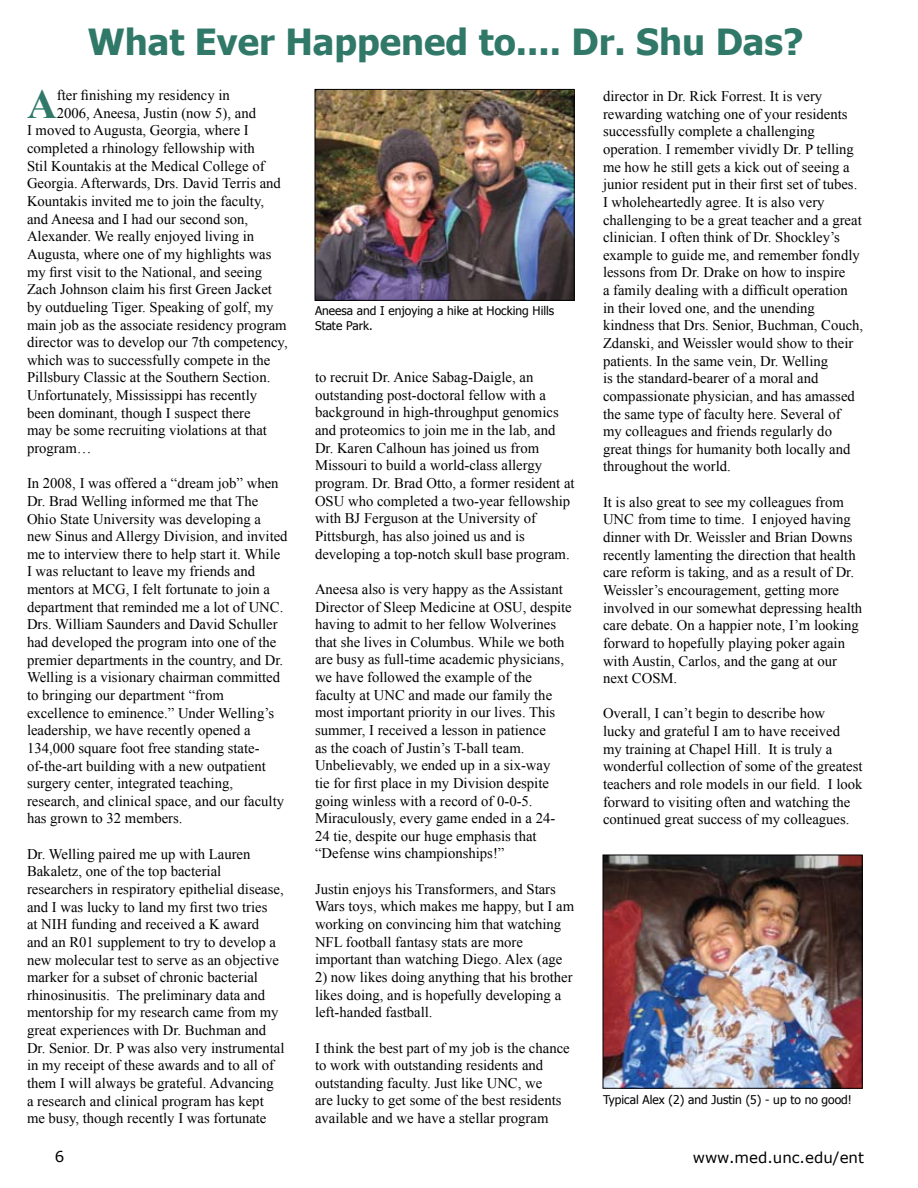
<style>
.page{position:relative;width:918px;height:1188px;background:#fff}
.page>*{position:absolute;margin:0;border:0;box-sizing:border-box;transform-origin:0 0}
.t1{font:700 41.4px "Times New Roman";color:#307868}
.t2{font:700 36px "Tahoma";color:#307868}
.t3{font:15px "Verdana";color:#000}
.t4{font:14.7px/17.7px "Times New Roman";color:#000}
.t5{font:12px/14.4px "Tahoma";color:#000}
</style>
<div class="page">
<img style="left:317px;top:91px;width:255px;height:208px">
<div style="left:315px;top:89px;width:259px;height:212px;border:1px solid #000"></div>
<img style="left:605px;top:857px;width:255px;height:229px">
<div style="left:603px;top:855px;width:259px;height:233px;border:1px solid #000"></div>
<h2 class="t2" style="left:88px;top:16px;width:717px">What Ever Happened to.... Dr. Shu Das?</h2>
<h1 class="t1" style="left:27px;top:75px;width:31px">A</h1>
<p class="t4" style="left:57px;top:86px;width:175px">fter finishing my residency in</p>
<p class="t4" style="left:57px;top:104px;width:201px">2006, Aneesa, Justin (now 5), and</p>
<p class="t4" style="left:27px;top:121px;width:223px">I moved to Augusta, Georgia, where I</p>
<p class="t4" style="left:27px;top:139px;width:229px">completed a rhinology fellowship with</p>
<p class="t4" style="left:27px;top:157px;width:239px">Stil Kountakis at the Medical College of</p>
<p class="t4" style="left:27px;top:174px;width:255px">Georgia. Afterwards, Drs. David Terris and</p>
<p class="t4" style="left:27px;top:192px;width:239px">Kountakis invited me to join the faculty,</p>
<p class="t4" style="left:27px;top:210px;width:223px">and Aneesa and I had our second son,</p>
<p class="t4" style="left:27px;top:227px;width:229px">Alexander. We really enjoyed living in</p>
<p class="t4" style="left:27px;top:245px;width:246px">Augusta, where one of my highlights was</p>
<p class="t4" style="left:27px;top:263px;width:237px">my first visit to the National, and seeing</p>
<p class="t4" style="left:27px;top:280px;width:246px">Zach Johnson claim his first Green Jacket</p>
<p class="t4" style="left:27px;top:298px;width:248px">by outdueling Tiger. Speaking of golf, my</p>
<p class="t4" style="left:27px;top:316px;width:261px">main job as the associate residency program</p>
<p class="t4" style="left:27px;top:333px;width:262px">director was to develop our 7th competency,</p>
<p class="t4" style="left:27px;top:351px;width:245px">which was to successfully compete in the</p>
<p class="t4" style="left:27px;top:368px;width:245px">Pillsbury Classic at the Southern Section.</p>
<p class="t4" style="left:27px;top:386px;width:232px">Unfortunately, Mississippi has recently</p>
<p class="t4" style="left:27px;top:404px;width:225px">been dominant, though I suspect there</p>
<p class="t4" style="left:27px;top:421px;width:242px">may be some recruiting violations at that</p>
<p class="t4" style="left:27px;top:439px;width:66px">program…</p>
<p class="t4" style="left:27px;top:474px;width:262px">In 2008, I was offered a “dream job” when Dr. Brad Welling informed me that The Ohio State University was developing a new Sinus and Allergy Division, and invited me to interview there to help start it. While I was reluctant to leave my friends and mentors at MCG, I felt fortunate to join a department that reminded me a lot of UNC.<br>Drs. William Saunders and David Schuller had developed the program into one of the premier departments in the country, and Dr.<br>Welling is a visionary chairman committed to bringing our department “from excellence to eminence.” Under Welling’s leadership, we have recently opened a 134,000 square foot free standing state&shy;of-the-art building with a new outpatient surgery center, integrated teaching, research, and clinical space, and our faculty has grown to 32 members.</p>
<p class="t4" style="left:27px;top:845px;width:259px">Dr. Welling paired me up with Lauren Bakaletz, one of the top bacterial researchers in respiratory epithelial disease, and I was lucky to land my first two tries<br>at NIH funding and received a K award<br>and an R01 supplement to try to develop a new molecular test to serve as an objective marker for a subset of chronic bacterial rhinosinusitis. The preliminary data and mentorship for my research came from my great experiences with Dr. Buchman and Dr. Senior. Dr. P was also very instrumental in my receipt of these awards and to all of them I will always be grateful. Advancing<br>a research and clinical program has kept me busy, though recently I was fortunate</p>
<p class="t5" style="left:315px;top:303px;width:241px">Aneesa and I enjoying a hike at Hocking Hills<br>State Park.</p>
<p class="t4" style="left:315px;top:368px;width:261px">to recruit Dr. Anice Sabag-Daigle, an outstanding post-doctoral fellow with a background in high-throughput genomics and proteomics to join me in the lab, and Dr. Karen Calhoun has joined us from Missouri to build a world-class allergy program. Dr. Brad Otto, a former resident at OSU who completed a two-year fellowship with BJ Ferguson at the University of Pittsburgh, has also joined us and is developing a top-notch skull base program.</p>
<p class="t4" style="left:315px;top:580px;width:258px">Aneesa also is very happy as the Assistant Director of Sleep Medicine at OSU, despite having to admit to her fellow Wolverines that she lives in Columbus. While we both are busy as full-time academic physicians, we have followed the example of the faculty at UNC and made our family the most important priority in our lives. This summer, I received a lesson in patience<br>as the coach of Justin’s T-ball team.<br>Unbelievably, we ended up in a six-way<br>tie for first place in my Division despite going winless with a record of 0-0-5.<br>Miraculously, every game ended in a 24- 24 tie, despite our huge emphasis that “Defense wins championships!”</p>
<p class="t4" style="left:315px;top:880px;width:261px">Justin enjoys his Transformers, and Stars Wars toys, which makes me happy, but I am working on convincing him that watching NFL football fantasy stats are more important than watching Diego. Alex (age</p>
<p class="t4" style="left:315px;top:968px;width:259px">2) now likes doing anything that his brother likes doing, and is hopefully developing a left-handed fastball.</p>
<p class="t4" style="left:315px;top:1039px;width:256px">I think the best part of my job is the chance to work with outstanding residents and outstanding faculty. Just like UNC, we<br>are lucky to get some of the best residents available and we have a stellar program</p>
<p class="t4" style="left:603px;top:87px;width:262px">director in Dr. Rick Forrest. It is very rewarding watching one of your residents successfully complete a challenging operation. I remember vividly Dr. P telling me how he still gets a kick out of seeing a junior resident put in their first set of tubes.<br>I wholeheartedly agree. It is also very challenging to be a great teacher and a great clinician. I often think of Dr. Shockley’s example to guide me, and remember fondly lessons from Dr. Drake on how to inspire<br>a family dealing with a difficult operation<br>in their loved one, and the unending kindness that Drs. Senior, Buchman, Couch, Zdanski, and Weissler would show to their patients. In the same vein, Dr. Welling<br>is the standard-bearer of a moral and compassionate physician, and has amassed the same type of faculty here. Several of<br>my colleagues and friends regularly do great things for humanity both locally and throughout the world.</p>
<p class="t4" style="left:603px;top:493px;width:261px">It is also great to see my colleagues from UNC from time to time. I enjoyed having dinner with Dr. Weissler and Brian Downs recently lamenting the direction that health care reform is taking, and as a result of Dr.<br>Weissler’s encouragement, getting more involved in our somewhat depressing health care debate. On a happier note, I’m looking forward to hopefully playing poker again with Austin, Carlos, and the gang at our next COSM.</p>
<p class="t4" style="left:603px;top:704px;width:261px">Overall, I can’t begin to describe how<br>lucky and grateful I am to have received<br>my training at Chapel Hill. It is truly a wonderful collection of some of the greatest teachers and role models in our field. I look forward to visiting often and watching the continued great success of my colleagues.</p>
<p class="t5" style="left:603px;top:1092px;width:250px">Typical Alex (2) and Justin (5) - up to no good!</p>
<p class="t3" style="left:55px;top:1147px;width:11px">6</p>
<p class="t3" style="left:693px;top:1148px;width:173px">www.med.unc.edu/ent</p>
</div>
